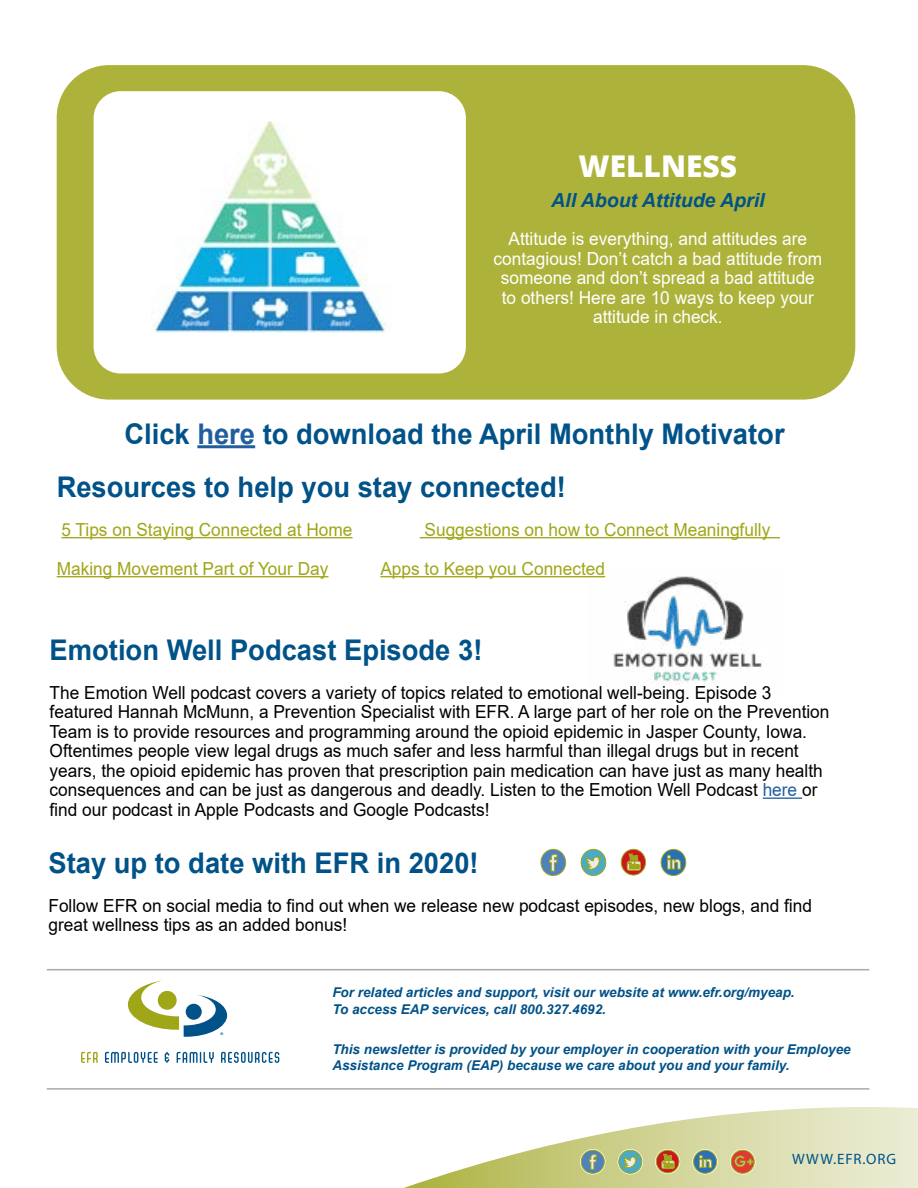
<style>
.page{position:relative;width:918px;height:1188px;background:#fff}
.page>*{position:absolute;margin:0;border:0;box-sizing:border-box;transform-origin:0 0}
.t1{font:800 30px "Open Sans";color:#fff}
.t2{font:700 28.5px "Arial";color:#005288;scale:.96 1}
.t3{font:italic 700 19.5px "Arial";color:#005288}
.t4{font:18px/19.5px "Arial";color:#000;scale:.96 1}
.t5{font:18px/19.5px "Arial";color:#fff;text-align:center;scale:.96 1}
.t6{font:18px "Arial";color:#9fa617;scale:.96 1}
.t7{font:15px "Myriad Pro";letter-spacing:.065em;color:#005288}
.t8{font:italic 700 13.5px/16.5px "Arial";color:#005288}
.t9{font:8.25px "Myriad Pro";color:#005288}
.s1{color:#215e9e}
</style>
<div class="page">
<hr style="left:197px;top:445px;width:58px;height:3px;background:#215e9e">
<hr style="left:47px;top:969px;width:822px;height:1px;background:#a7a9ac">
<hr style="left:47px;top:1088px;width:822px;height:2px;background:#a7a9ac">
<svg style="left:81px;top:1052px;width:17px;height:11px"></svg>
<svg style="left:105px;top:1052px;width:53px;height:11px"></svg>
<svg style="left:165px;top:1052px;width:4px;height:11px"></svg>
<svg style="left:177px;top:1052px;width:37px;height:11px"></svg>
<svg style="left:221px;top:1052px;width:58px;height:11px"></svg>
<svg style="left:128px;top:980px;width:99px;height:57px"></svg>
<div style="left:186px;top:1004px;width:16px;height:16px;background:#005288;border-radius:50%"></div>
<div style="left:57px;top:65px;width:798px;height:335px;background:#adb33a;border-radius:52px"></div>
<svg style="left:404px;top:1107px;width:514px;height:81px"></svg>
<div style="left:94px;top:91px;width:372px;height:282px;background:#fff;border-radius:27px"></div>
<img style="left:152px;top:121px;width:234px;height:212px">
<hr style="left:763px;top:798px;width:39px;height:1px;background:#215e9e">
<img style="left:587px;top:576px;width:175px;height:108px">
<div style="left:580px;top:848px;width:27px;height:29px;border:1px solid #fff;border-radius:50%"></div>
<svg style="left:581px;top:849px;width:25px;height:27px"></svg>
<div style="left:581px;top:849px;width:25px;height:27px;border:1px solid #9fa617;border-radius:50%"></div>
<svg style="left:586px;top:856px;width:16px;height:13px"></svg>
<div style="left:540px;top:848px;width:27px;height:29px;border:1px solid #fff;border-radius:50%"></div>
<svg style="left:541px;top:849px;width:25px;height:27px"></svg>
<div style="left:541px;top:849px;width:25px;height:27px;border:1px solid #9fa617;border-radius:50%"></div>
<svg style="left:549px;top:854px;width:8px;height:17px"></svg>
<div style="left:700px;top:848px;width:27px;height:29px;border:1px solid #fff;border-radius:50%"></div>
<div style="left:660px;top:848px;width:27px;height:29px;border:1px solid #fff;border-radius:50%"></div>
<svg style="left:661px;top:849px;width:25px;height:27px"></svg>
<div style="left:661px;top:849px;width:25px;height:27px;border:1px solid #9fa617;border-radius:50%"></div>
<svg style="left:667px;top:855px;width:14px;height:14px"></svg>
<div style="left:620px;top:848px;width:26px;height:28px;border:1px solid #fff;border-radius:50%"></div>
<svg style="left:621px;top:849px;width:25px;height:26px"></svg>
<div style="left:621px;top:849px;width:25px;height:26px;border:1px solid #9fa617;border-radius:50%"></div>
<svg style="left:627px;top:854px;width:14px;height:17px"></svg>
<hr style="left:62px;top:537px;width:291px;height:1px;background:#9fa617">
<hr style="left:420px;top:537px;width:360px;height:1px;background:#9fa617">
<hr style="left:57px;top:576px;width:272px;height:1px;background:#9fa617">
<hr style="left:380px;top:576px;width:225px;height:1px;background:#9fa617">
<h1 class="t1" style="left:579px;top:144px;width:160px">WELLNESS</h1>
<p class="t3" style="left:551px;top:188px;width:215px">All About Attitude April</p>
<p class="t5" style="left:494px;top:229px;width:344px">Attitude is everything, and attitudes are contagious! Don’t catch a bad attitude from someone and don’t spread a bad attitude to others! Here are 10 ways to keep your attitude in check.</p>
<h2 class="t2" style="left:124px;top:414px;width:689px">Click <span class="s1">here</span> to download the April Monthly Motivator</h2>
<h2 class="t2" style="left:57px;top:467px;width:532px">Resources to help you stay connected!</h2>
<p class="t6" style="left:62px;top:517px;width:305px">5 Tips on Staying Connected at Home</p>
<p class="t6" style="left:425px;top:517px;width:362px">Suggestions on how to Connect Meaningfully</p>
<p class="t6" style="left:57px;top:556px;width:285px">Making Movement Part of Your Day</p>
<p class="t6" style="left:380px;top:556px;width:236px">Apps to Keep you Connected</p>
<h2 class="t2" style="left:50px;top:630px;width:452px">Emotion Well Podcast Episode 3!</h2>
<p class="t4" style="left:50px;top:683px;width:814px">The Emotion Well podcast covers a variety of topics related to emotional well-being. Episode 3 featured Hannah McMunn, a Prevention Specialist with EFR. A large part of her role on the Prevention Team is to provide resources and programming around the opioid epidemic in Jasper County, Iowa.<br>Oftentimes people view legal drugs as much safer and less harmful than illegal drugs but in recent years, the opioid epidemic has proven that prescription pain medication can have just as many health consequences and can be just as dangerous and deadly. Listen to the Emotion Well Podcast <span class="s1">here</span> or find our podcast in Apple Podcasts and Google Podcasts!</p>
<h2 class="t2" style="left:48px;top:843px;width:450px">Stay up to date with EFR in 2020!</h2>
<p class="t4" style="left:48px;top:896px;width:797px">Follow EFR on social media to find out when we release new podcast episodes, new blogs, and find great wellness tips as an added bonus!</p>
<p class="t9" style="left:220px;top:1030px;width:5px">®</p>
<p class="t8" style="left:332px;top:985px;width:464px">For related articles and support, visit our website at www.efr.org/myeap.<br>To access EAP services, call 800.327.4692.</p>
<p class="t8" style="left:332px;top:1041px;width:520px">This newsletter is provided by your employer in cooperation with your Employee<br>Assistance Program (EAP) because we care about you and your family.</p>
<p class="t7" style="left:792px;top:1149px;width:106px">WWW.EFR.ORG</p>
</div>
